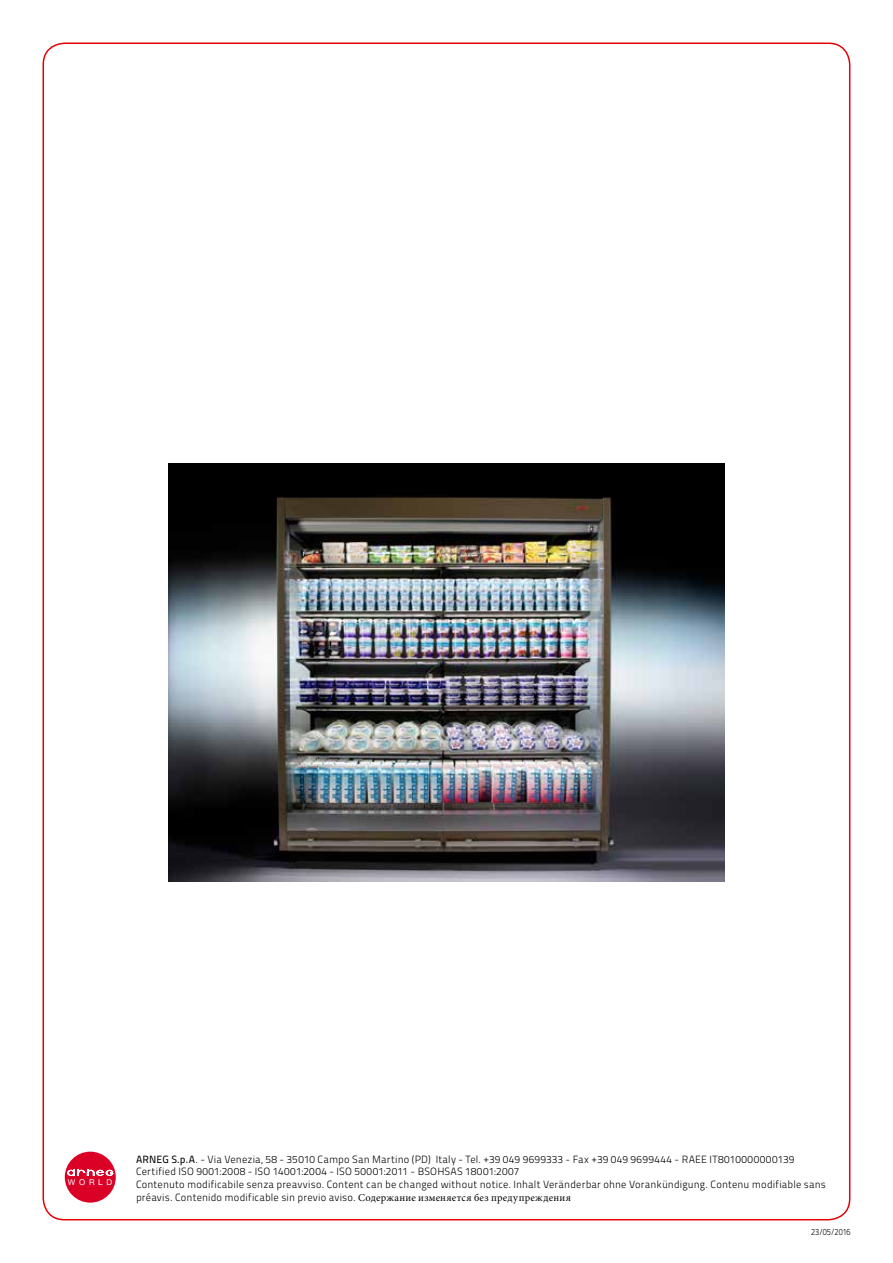
<style>
.page{position:relative;width:893px;height:1263px;background:#fff}
.page>*{position:absolute;margin:0;border:0;box-sizing:border-box;transform-origin:0 0}
.t1{font:10.5px/12.6px "Titillium Maps 26 L 250 wt";letter-spacing:.02em;color:#000}
.t2{font:9px "Titillium Maps 26 L 250 wt";color:#000;scale:.85 1}
.t3{font:8.1px "Helvetica Neue LT Pro";letter-spacing:.46em;color:#fff}
.s1{font-family:"Titillium Maps 26 L 500 wt"}
.s2{font-family:"Minion Pro"}
</style>
<div class="page">
<img style="left:168px;top:464px;width:557px;height:417px">
<svg style="left:64px;top:1151px;width:52px;height:52px"></svg>
<p class="t3" style="left:68px;top:1177px;width:46px">WORLD</p>
<p class="t1" style="left:136px;top:1152px;width:691px"><span class="s1">ARNEG S.p.A</span>. - Via Venezia, 58 - 35010 Campo San Martino (PD) Italy - Tel. +39 049 9699333 - Fax +39 049 9699444 - RAEE IT8010000000139<br>Certified ISO 9001:2008 - ISO 14001:2004 - ISO 50001:2011 - BSOHSAS 18001:2007<br>Contenuto modificabile senza preavviso. Content can be changed without notice. Inhalt Veränderbar ohne Vorankündigung. Contenu modifiable sans préavis. Contenido modificable sin previo aviso. <span class="s2">Cодержание изменяется без предупреждения</span></p>
<p class="t2" style="left:811px;top:1225px;width:48px">23/05/2016</p>
</div>
